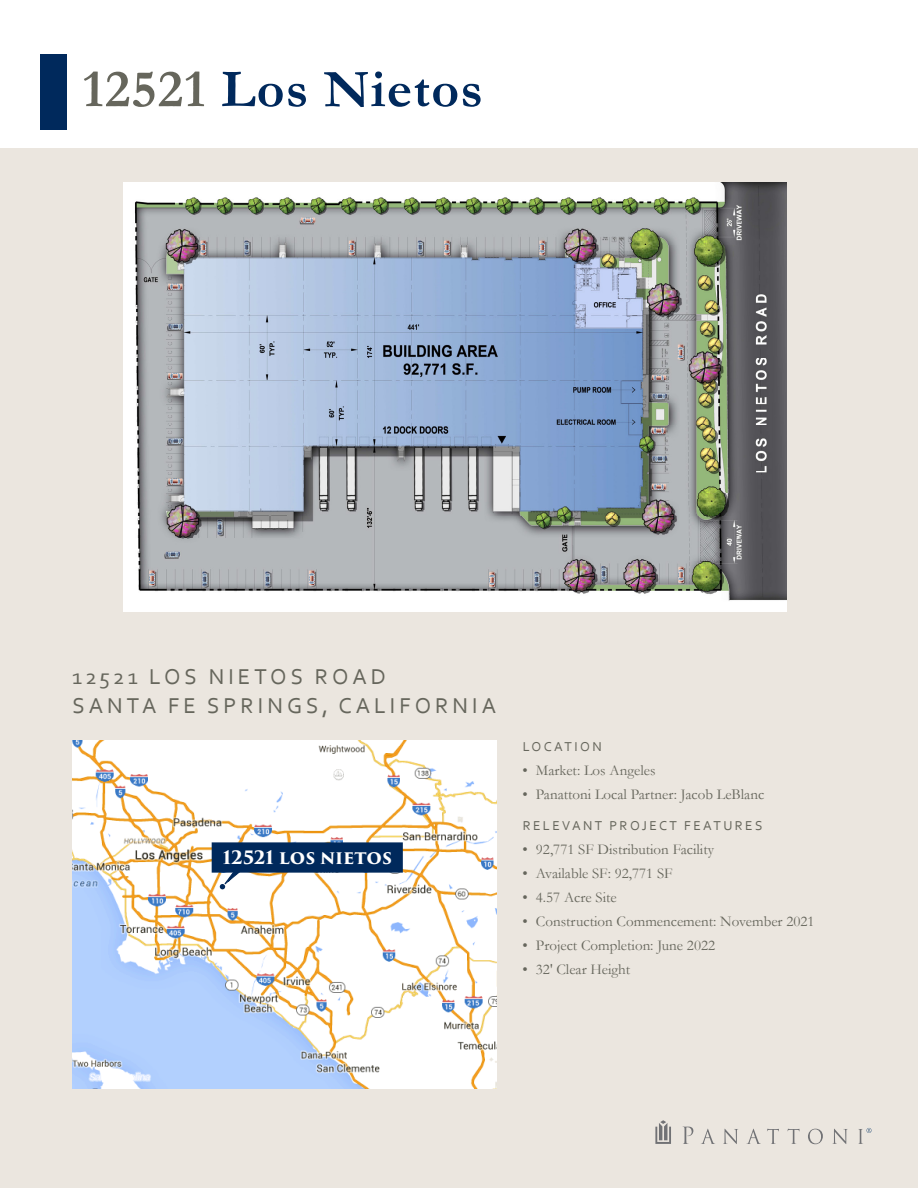
<style>
.page{position:relative;width:918px;height:1188px;background:#fff}
.page>*{position:absolute;margin:0;border:0;box-sizing:border-box;transform-origin:0 0}
.t1{font:700 54px "Garamond";letter-spacing:.02em;color:#00295c}
.t2{font:22.5px/28.5px "Corbel";letter-spacing:.18em;color:#66665c}
.t3{font:700 18px "Trajan Pro 3";letter-spacing:-.005em;color:#fff}
.t4{font:15px "Garamond";color:#66665c}
.t5{font:13.5px "Corbel";letter-spacing:.18em;color:#66665c}
.s1{color:#66665c}
</style>
<div class="page">
<div style="left:0;top:148px;width:918px;height:1040px;background:#ebe6df"></div>
<div style="left:40px;top:54px;width:28px;height:76px;background:#00295c"></div>
<img style="left:72px;top:741px;width:425px;height:348px">
<svg style="left:220px;top:873px;width:28px;height:16px"></svg>
<div style="left:212px;top:843px;width:190px;height:29px;background:#00295c"></div>
<div style="left:212px;top:842px;width:191px;height:31px;border:2px solid #00295c"></div>
<img style="left:124px;top:183px;width:662px;height:428px">
<svg style="left:683px;top:1127px;width:10px;height:17px"></svg>
<svg style="left:701px;top:1129px;width:14px;height:15px"></svg>
<svg style="left:723px;top:1129px;width:15px;height:15px"></svg>
<svg style="left:746px;top:1129px;width:15px;height:15px"></svg>
<svg style="left:767px;top:1129px;width:12px;height:15px"></svg>
<svg style="left:787px;top:1129px;width:12px;height:15px"></svg>
<svg style="left:808px;top:1129px;width:15px;height:15px"></svg>
<svg style="left:832px;top:1129px;width:16px;height:15px"></svg>
<svg style="left:655px;top:1120px;width:16px;height:24px"></svg>
<svg style="left:858px;top:1128px;width:13px;height:16px"></svg>
<p class="t1" style="left:83px;top:53px;width:402px"><span class="s1">12521</span> Los Nietos</p>
<p class="t2" style="left:72px;top:662px;width:425px">12521 LOS NIETOS ROAD<br>SANTA FE SPRINGS, CALIFORNIA</p>
<p class="t3" style="left:223px;top:844px;width:171px">12521 LOS NIETOS</p>
<p class="t5" style="left:523px;top:738px;width:81px">LOCATION</p>
<p class="t4" style="left:522px;top:760px;width:135px">• Market: Los Angeles</p>
<p class="t4" style="left:522px;top:784px;width:243px">• Panattoni Local Partner: Jacob LeBlanc</p>
<p class="t5" style="left:523px;top:818px;width:241px">RELEVANT PROJECT FEATURES</p>
<p class="t4" style="left:522px;top:840px;width:193px">• 92,771 SF Distribution Facility</p>
<p class="t4" style="left:522px;top:864px;width:152px">• Available SF: 92,771 SF</p>
<p class="t4" style="left:522px;top:888px;width:96px">• 4.57 Acre Site</p>
<p class="t4" style="left:522px;top:912px;width:294px">• Construction Commencement: November 2021</p>
<p class="t4" style="left:522px;top:936px;width:194px">• Project Completion: June 2022</p>
<p class="t4" style="left:522px;top:960px;width:109px">• 32' Clear Height</p>
</div>
